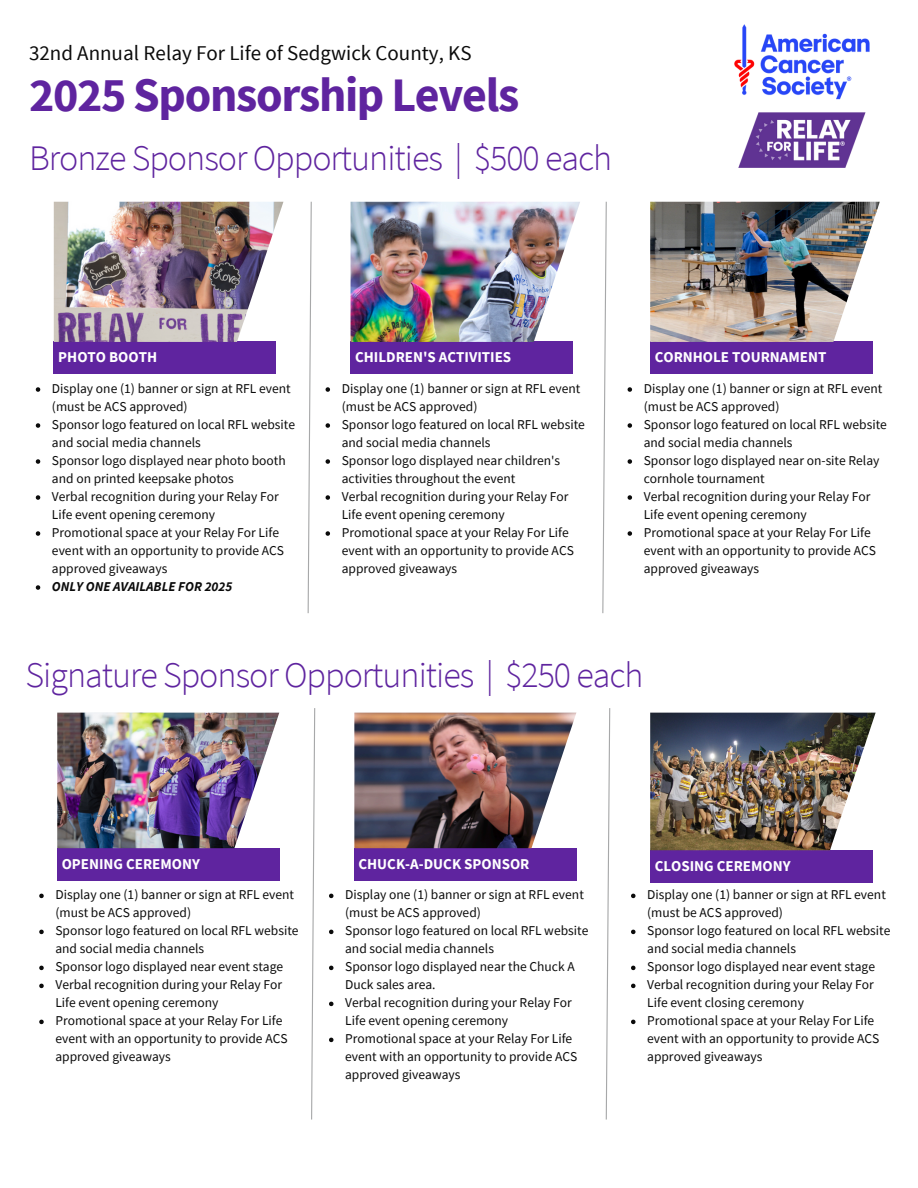
<style>
.page{position:relative;width:918px;height:1188px;background:#fff}
.page>*{position:absolute;margin:0;border:0;box-sizing:border-box;transform-origin:0 0}
.t1{font:700 48px "Source Sans Pro";letter-spacing:-.03em;color:#5f249f}
.t2{font:300 36px "Source Sans Pro";letter-spacing:-.03em;color:#5f249f}
.t3{font:21px "Source Sans Pro";color:#0b0b0b}
.t4{font:700 15px "Source Sans Pro";color:#fff}
.t5{font:13.5px/18px "Source Sans Pro";color:#0b0b0b}
.t6{font:italic 700 13.5px "Source Sans Pro";color:#0b0b0b}
</style>
<div class="page">
<img style="left:734px;top:24px;width:135px;height:143px">
<svg style="left:307px;top:201px;width:5px;height:413px"></svg>
<svg style="left:602px;top:201px;width:5px;height:413px"></svg>
<div style="left:54px;top:342px;width:222px;height:32px;background:#5f249f"></div>
<div style="left:351px;top:342px;width:222px;height:32px;background:#5f249f"></div>
<div style="left:650px;top:342px;width:222px;height:32px;background:#5f249f"></div>
<svg style="left:311px;top:708px;width:5px;height:412px"></svg>
<svg style="left:605px;top:708px;width:6px;height:412px"></svg>
<div style="left:57px;top:848px;width:222px;height:32px;background:#5f249f"></div>
<div style="left:354px;top:848px;width:222px;height:32px;background:#5f249f"></div>
<div style="left:650px;top:850px;width:222px;height:32px;background:#5f249f"></div>
<img style="left:54px;top:202px;width:229px;height:140px">
<img style="left:351px;top:202px;width:229px;height:140px">
<img style="left:650px;top:202px;width:230px;height:140px">
<img style="left:57px;top:713px;width:222px;height:135px">
<img style="left:354px;top:713px;width:222px;height:135px">
<img style="left:650px;top:713px;width:225px;height:137px">
<svg style="left:36px;top:387px;width:4px;height:5px"></svg>
<svg style="left:36px;top:423px;width:4px;height:5px"></svg>
<svg style="left:36px;top:459px;width:4px;height:5px"></svg>
<svg style="left:36px;top:495px;width:4px;height:5px"></svg>
<svg style="left:36px;top:531px;width:4px;height:5px"></svg>
<svg style="left:36px;top:585px;width:4px;height:5px"></svg>
<svg style="left:326px;top:387px;width:4px;height:5px"></svg>
<svg style="left:326px;top:423px;width:4px;height:5px"></svg>
<svg style="left:326px;top:459px;width:4px;height:5px"></svg>
<svg style="left:326px;top:495px;width:4px;height:5px"></svg>
<svg style="left:326px;top:531px;width:4px;height:5px"></svg>
<svg style="left:628px;top:387px;width:4px;height:5px"></svg>
<svg style="left:628px;top:423px;width:4px;height:5px"></svg>
<svg style="left:628px;top:459px;width:4px;height:5px"></svg>
<svg style="left:628px;top:495px;width:4px;height:5px"></svg>
<svg style="left:628px;top:531px;width:4px;height:5px"></svg>
<svg style="left:39px;top:894px;width:5px;height:4px"></svg>
<svg style="left:39px;top:930px;width:5px;height:4px"></svg>
<svg style="left:39px;top:966px;width:5px;height:4px"></svg>
<svg style="left:39px;top:984px;width:5px;height:4px"></svg>
<svg style="left:39px;top:1020px;width:5px;height:4px"></svg>
<svg style="left:329px;top:894px;width:4px;height:4px"></svg>
<svg style="left:329px;top:930px;width:4px;height:4px"></svg>
<svg style="left:329px;top:966px;width:4px;height:4px"></svg>
<svg style="left:329px;top:1002px;width:4px;height:4px"></svg>
<svg style="left:329px;top:1038px;width:4px;height:4px"></svg>
<svg style="left:631px;top:894px;width:5px;height:4px"></svg>
<svg style="left:631px;top:930px;width:5px;height:4px"></svg>
<svg style="left:631px;top:966px;width:5px;height:4px"></svg>
<svg style="left:631px;top:984px;width:5px;height:4px"></svg>
<svg style="left:631px;top:1020px;width:5px;height:4px"></svg>
<h4 class="t3" style="left:29px;top:39px;width:444px">32nd Annual Relay For Life of Sedgwick County, KS</h4>
<p class="t1" style="left:29px;top:64px;width:492px">2025 Sponsorship Levels</p>
<p class="t2" style="left:29px;top:135px;width:585px">Bronze Sponsor Opportunities | $500 each</p>
<h1 class="t4" style="left:58px;top:347px;width:100px">PHOTO BOOTH</h1>
<h2 class="t4" style="left:355px;top:347px;width:158px">CHILDREN'S ACTIVITIES</h2>
<p class="t4" style="left:655px;top:347px;width:173px">CORNHOLE TOURNAMENT</p>
<p class="t5" style="left:52px;top:379px;width:240px">Display one (1) banner or sign at RFL event (must be ACS approved)</p>
<p class="t5" style="left:52px;top:415px;width:245px">Sponsor logo featured on local RFL website and social media channels</p>
<p class="t5" style="left:52px;top:451px;width:235px">Sponsor logo displayed near photo booth and on printed keepsake photos</p>
<h4 class="t5" style="left:52px;top:487px;width:228px">Verbal recognition during your Relay For<br>Life event opening ceremony</h4>
<p class="t5" style="left:52px;top:523px;width:234px">Promotional space at your Relay For Life event with an opportunity to provide ACS approved giveaways</p>
<p class="t6" style="left:52px;top:578px;width:182px">ONLY ONE AVAILABLE FOR 2025</p>
<p class="t5" style="left:342px;top:379px;width:240px">Display one (1) banner or sign at RFL event (must be ACS approved)</p>
<p class="t5" style="left:342px;top:415px;width:245px">Sponsor logo featured on local RFL website and social media channels</p>
<p class="t5" style="left:342px;top:451px;width:220px">Sponsor logo displayed near children's activities throughout the event</p>
<h2 class="t5" style="left:342px;top:487px;width:228px">Verbal recognition during your Relay For<br>Life event opening ceremony</h2>
<p class="t5" style="left:342px;top:523px;width:234px">Promotional space at your Relay For Life event with an opportunity to provide ACS approved giveaways</p>
<h4 class="t5" style="left:644px;top:379px;width:240px">Display one (1) banner or sign at RFL event (must be ACS approved)</h4>
<p class="t5" style="left:644px;top:415px;width:245px">Sponsor logo featured on local RFL website and social media channels</p>
<p class="t5" style="left:644px;top:451px;width:237px">Sponsor logo displayed near on-site Relay cornhole tournament</p>
<p class="t5" style="left:644px;top:487px;width:228px">Verbal recognition during your Relay For<br>Life event opening ceremony</p>
<p class="t5" style="left:644px;top:523px;width:234px">Promotional space at your Relay For Life event with an opportunity to provide ACS approved giveaways</p>
<p class="t2" style="left:26px;top:652px;width:620px">Signature Sponsor Opportunities | $250 each</p>
<p class="t4" style="left:62px;top:854px;width:140px">OPENING CEREMONY</p>
<h4 class="t4" style="left:359px;top:854px;width:172px">CHUCK-A-DUCK SPONSOR</h4>
<p class="t4" style="left:655px;top:856px;width:138px">CLOSING CEREMONY</p>
<p class="t5" style="left:55px;top:885px;width:240px">Display one (1) banner or sign at RFL event (must be ACS approved)</p>
<p class="t5" style="left:55px;top:921px;width:245px">Sponsor logo featured on local RFL website and social media channels</p>
<h4 class="t5" style="left:55px;top:957px;width:229px">Sponsor logo displayed near event stage</h4>
<p class="t5" style="left:55px;top:975px;width:228px">Verbal recognition during your Relay For<br>Life event opening ceremony</p>
<p class="t5" style="left:55px;top:1011px;width:234px">Promotional space at your Relay For Life event with an opportunity to provide ACS approved giveaways</p>
<p class="t5" style="left:345px;top:885px;width:240px">Display one (1) banner or sign at RFL event (must be ACS approved)</p>
<p class="t5" style="left:345px;top:921px;width:245px">Sponsor logo featured on local RFL website and social media channels</p>
<p class="t5" style="left:345px;top:957px;width:231px">Sponsor logo displayed near the Chuck A<br>Duck sales area.</p>
<p class="t5" style="left:345px;top:993px;width:228px">Verbal recognition during your Relay For<br>Life event opening ceremony</p>
<h4 class="t5" style="left:345px;top:1029px;width:234px">Promotional space at your Relay For Life event with an opportunity to provide ACS approved giveaways</h4>
<p class="t5" style="left:647px;top:885px;width:240px">Display one (1) banner or sign at RFL event (must be ACS approved)</p>
<p class="t5" style="left:647px;top:921px;width:245px">Sponsor logo featured on local RFL website and social media channels</p>
<p class="t5" style="left:647px;top:957px;width:229px">Sponsor logo displayed near event stage</p>
<p class="t5" style="left:647px;top:975px;width:228px">Verbal recognition during your Relay For<br>Life event closing ceremony</p>
<p class="t5" style="left:647px;top:1011px;width:234px">Promotional space at your Relay For Life event with an opportunity to provide ACS approved giveaways</p>
</div>
